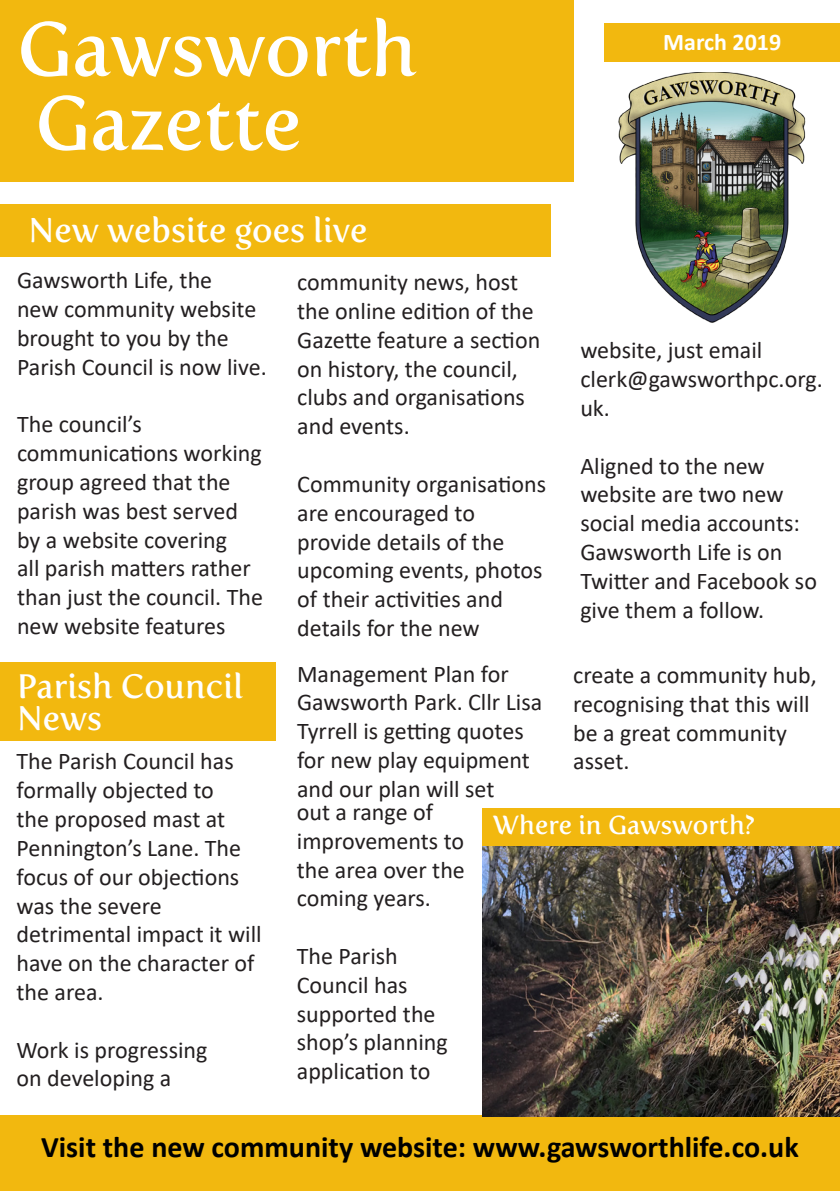
<style>
.page{position:relative;width:840px;height:1191px;background:#fff}
.page>*{position:absolute;margin:0;border:0;box-sizing:border-box;transform-origin:0 0}
.t1{font:76px/74px "Fertigo Pro";color:#fff}
.t2{font:34px "Fertigo Pro";color:#fff}
.t3{font:33.8px/32px "Fertigo Pro";color:#fff}
.t4{font:700 30px "Calibri";color:#000}
.t5{font:26px "Fertigo Pro";color:#fff}
.t6{font:24px/28.8px "Calibri";color:#231f20}
.t7{font:700 24px "Calibri";color:#fff}
</style>
<div class="page">
<div style="left:0;top:0;width:573px;height:181px;background:#f2b80f"></div>
<img style="left:618px;top:72px;width:188px;height:251px">
<div style="left:0;top:1115px;width:839px;height:76px;background:#f2b80f"></div>
<div style="left:604px;top:24px;width:235px;height:38px;background:#f2b80f"></div>
<div style="left:0;top:204px;width:550px;height:53px;background:#f2b80f"></div>
<img style="left:482px;top:845px;width:357px;height:271px">
<div style="left:482px;top:808px;width:357px;height:37px;background:#f2b80f"></div>
<div style="left:0;top:662px;width:275px;height:79px;background:#f2b80f"></div>
<p class="t1" style="left:17px;top:12px;width:401px">Gawsworth<br>Gazette</p>
<p class="t2" style="left:28px;top:210px;width:340px">New website goes live</p>
<p class="t6" style="left:17px;top:265px;width:251px">Gawsworth Life, the<br>new community website brought to you by the<br>Parish Council is now live.</p>
<p class="t6" style="left:297px;top:267px;width:244px">community news, host the online edition of the<br>Gazette feature a section on history, the council, clubs and organisations and events.</p>
<p class="t6" style="left:17px;top:409px;width:247px">The council’s communications working group agreed that the parish was best served by a website covering<br>all parish matters rather than just the council. The new website features</p>
<p class="t6" style="left:297px;top:469px;width:250px">Community organisations are encouraged to provide details of the upcoming events, photos of their activities and details for the new</p>
<p class="t7" style="left:662px;top:25px;width:120px">March 2019</p>
<p class="t6" style="left:580px;top:335px;width:244px">website, just email clerk@gawsworthpc.org. uk.</p>
<p class="t6" style="left:580px;top:450px;width:238px">Aligned to the new website are two new social media accounts:<br>Gawsworth Life is on<br>Twitter and Facebook so give them a follow.</p>
<p class="t3" style="left:17px;top:670px;width:227px">Parish Council<br>News</p>
<p class="t6" style="left:297px;top:658px;width:246px">Management Plan for<br>Gawsworth Park. Cllr Lisa<br>Tyrrell is getting quotes for new play equipment and our plan will set</p>
<p class="t6" style="left:297px;top:797px;width:169px">out a range of improvements to the area over the coming years.</p>
<p class="t6" style="left:297px;top:941px;width:152px">The Parish<br>Council has supported the shop’s planning application to</p>
<p class="t6" style="left:573px;top:660px;width:245px">create a community hub, recognising that this will be a great community asset.</p>
<p class="t6" style="left:17px;top:746px;width:246px">The Parish Council has formally objected to<br>the proposed mast at<br>Pennington’s Lane. The focus of our objections was the severe detrimental impact it will have on the character of the area.</p>
<p class="t5" style="left:492px;top:809px;width:263px">Where in Gawsworth?</p>
<p class="t6" style="left:17px;top:1034px;width:192px">Work is progressing on developing a</p>
<p class="t4" style="left:41px;top:1126px;width:758px">Visit the new community website: www.gawsworthlife.co.uk</p>
</div>
